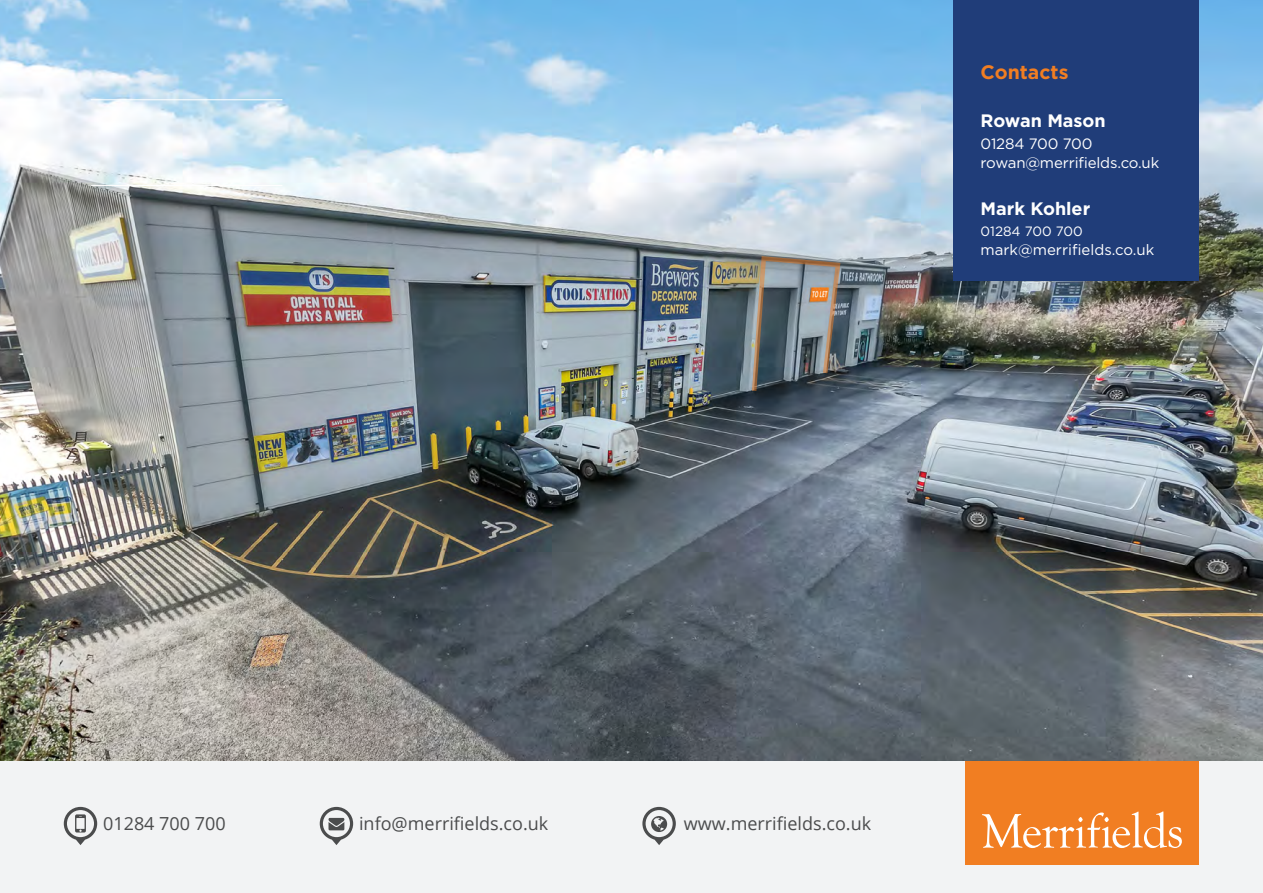
<style>
.page{position:relative;width:1263px;height:893px;background:#fff}
.page>*{position:absolute;margin:0;border:0;box-sizing:border-box;transform-origin:0 0}
.t1{font:700 19.5px "Gotham";color:#f17e22}
.t2{font:18px "Open Sans";color:#4b4c4d}
.t3{font:700 18px "Gotham";color:#fff}
.t4{font:15px "Gotham";letter-spacing:-.01em;color:#fff}
.t5{font:13.5px "Gotham";color:#fff}
</style>
<div class="page">
<img style="left:0;top:0;width:1263px;height:761px">
<div style="left:953px;top:0;width:246px;height:281px;background:#203d79"></div>
<hr style="left:91px;top:99px;width:191px;height:1px;background:#fff">
<hr style="left:91px;top:185px;width:191px;height:1px;background:#fff">
<div style="left:0;top:761px;width:1263px;height:132px;background:#f2f3f4"></div>
<svg style="left:320px;top:807px;width:33px;height:38px"></svg>
<svg style="left:64px;top:807px;width:33px;height:38px"></svg>
<svg style="left:642px;top:807px;width:34px;height:38px"></svg>
<div style="left:965px;top:761px;width:234px;height:104px;background:#f17e22"></div>
<svg style="left:982px;top:811px;width:200px;height:37px"></svg>
<svg style="left:750px;top:255px;width:92px;height:137px"></svg>
<p class="t1" style="left:980px;top:60px;width:89px">Contacts</p>
<p class="t3" style="left:980px;top:108px;width:127px">Rowan Mason</p>
<p class="t4" style="left:980px;top:134px;width:113px">01284 700 700</p>
<p class="t4" style="left:980px;top:153px;width:180px">rowan@merrifields.co.uk</p>
<p class="t3" style="left:980px;top:197px;width:111px">Mark Kohler</p>
<p class="t5" style="left:980px;top:222px;width:104px">01284 700 700</p>
<p class="t4" style="left:980px;top:240px;width:175px">mark@merrifields.co.uk</p>
<p class="t2" style="left:103px;top:811px;width:124px">01284 700 700</p>
<p class="t2" style="left:359px;top:811px;width:191px">info@merrifields.co.uk</p>
<p class="t2" style="left:684px;top:811px;width:189px">www.merrifields.co.uk</p>
</div>
